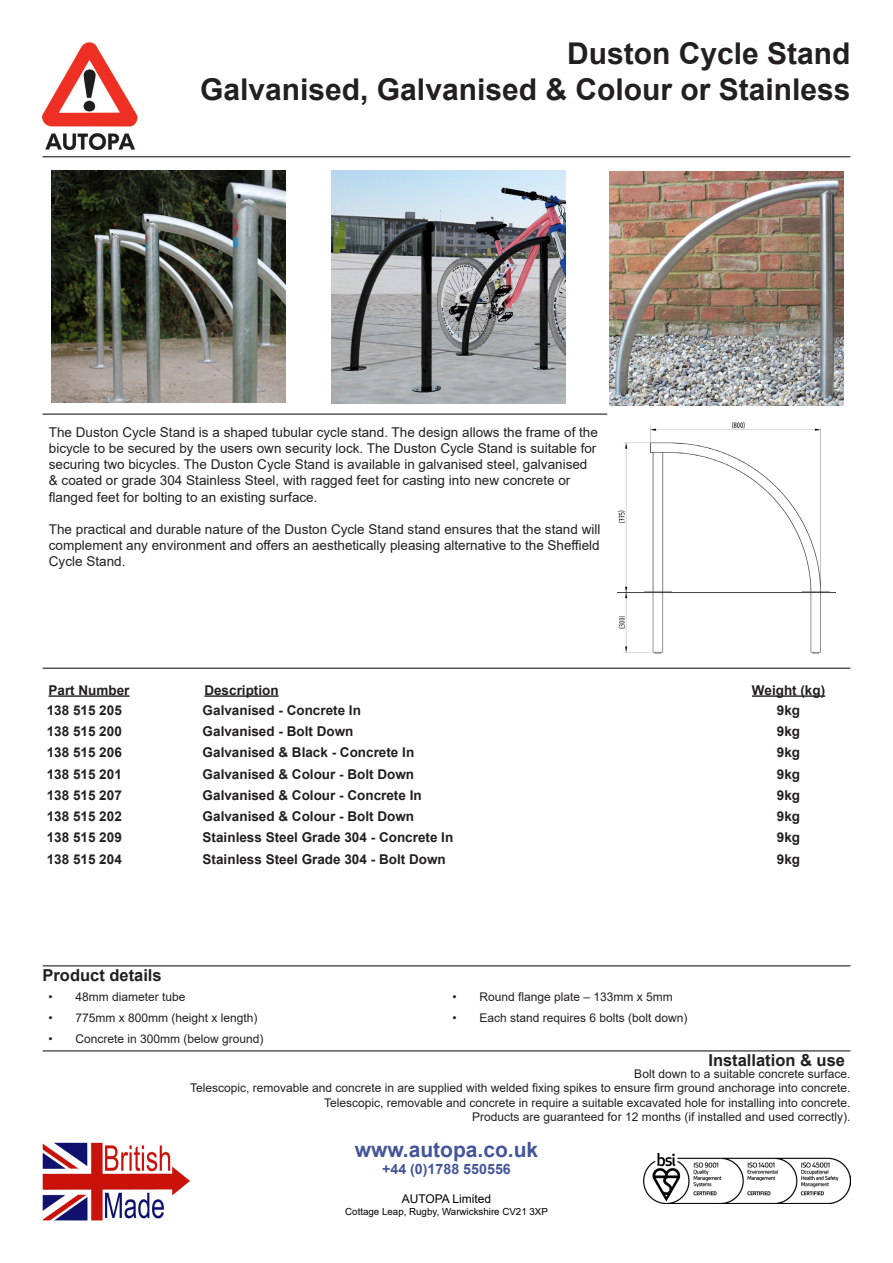
<style>
.page{position:relative;width:893px;height:1263px;background:#fff}
.page>*{position:absolute;margin:0;border:0;box-sizing:border-box;transform-origin:0 0}
.t1{font:700 30px "Arial";color:#231f20}
.t2{font:700 21px "Arial";color:#44559a}
.t3{font:700 16.5px "Arial";color:#231f20}
.t4{font:700 14.25px "Arial";color:#44559a}
.t5{font:13.5px/16.2px "Arial";color:#231f20}
.t6{font:700 13.5px "Arial";color:#231f20}
.t7{font:12px "Arial";color:#231f20}
.t8{font:12px "Arial";color:#000}
.t9{font:9.75px "Arial";color:#000}
</style>
<div class="page">
<img style="left:644px;top:1154px;width:206px;height:49px">
<img style="left:43px;top:1143px;width:147px;height:77px">
<img style="left:42px;top:43px;width:95px;height:107px">
<hr style="left:43px;top:156px;width:807px;height:1px;background:#231f20">
<hr style="left:43px;top:414px;width:564px;height:1px;background:#231f20">
<img style="left:52px;top:170px;width:234px;height:233px">
<img style="left:332px;top:170px;width:234px;height:234px">
<hr style="left:49px;top:695px;width:81px;height:2px;background:#231f20">
<hr style="left:204px;top:695px;width:75px;height:2px;background:#231f20">
<hr style="left:752px;top:695px;width:73px;height:2px;background:#231f20">
<img style="left:610px;top:171px;width:233px;height:234px">
<img style="left:617px;top:422px;width:219px;height:232px">
<hr style="left:43px;top:668px;width:807px;height:1px;background:#231f20">
<hr style="left:43px;top:965px;width:807px;height:1px;background:#231f20">
<hr style="left:43px;top:1050px;width:807px;height:1px;background:#231f20">
<p class="t1" style="left:567px;top:33px;width:285px">Duston Cycle Stand</p>
<p class="t1" style="left:200px;top:69px;width:652px">Galvanised, Galvanised &amp; Colour or Stainless</p>
<p class="t5" style="left:49px;top:424px;width:551px">The Duston Cycle Stand is a shaped tubular cycle stand. The design allows the frame of the bicycle to be secured by the users own security lock. The Duston Cycle Stand is suitable for securing two bicycles. The Duston Cycle Stand is available in galvanised steel, galvanised &amp; coated or grade 304 Stainless Steel, with ragged feet for casting into new concrete or flanged feet for bolting to an existing surface.</p>
<p class="t5" style="left:49px;top:521px;width:553px;text-align:justify">The practical and durable nature of the Duston Cycle Stand stand ensures that the stand will complement any environment and offers an aesthetically pleasing alternative to the Sheffield Cycle Stand.</p>
<p class="t6" style="left:49px;top:680px;width:83px">Part Number</p>
<p class="t6" style="left:204px;top:680px;width:76px">Description</p>
<p class="t6" style="left:752px;top:680px;width:75px">Weight (kg)</p>
<p class="t6" style="left:47px;top:700px;width:77px">138 515 205</p>
<p class="t6" style="left:203px;top:700px;width:160px">Galvanised - Concrete In</p>
<p class="t6" style="left:777px;top:700px;width:25px">9kg</p>
<p class="t6" style="left:47px;top:722px;width:77px">138 515 200</p>
<p class="t6" style="left:203px;top:722px;width:152px">Galvanised - Bolt Down</p>
<p class="t6" style="left:777px;top:722px;width:25px">9kg</p>
<p class="t6" style="left:47px;top:743px;width:77px">138 515 206</p>
<p class="t6" style="left:203px;top:743px;width:213px">Galvanised &amp; Black - Concrete In</p>
<p class="t6" style="left:777px;top:743px;width:25px">9kg</p>
<p class="t6" style="left:47px;top:764px;width:77px">138 515 201</p>
<p class="t6" style="left:203px;top:764px;width:213px">Galvanised &amp; Colour - Bolt Down</p>
<p class="t6" style="left:777px;top:764px;width:25px">9kg</p>
<p class="t6" style="left:47px;top:785px;width:77px">138 515 207</p>
<p class="t6" style="left:203px;top:785px;width:221px">Galvanised &amp; Colour - Concrete In</p>
<p class="t6" style="left:777px;top:785px;width:25px">9kg</p>
<p class="t6" style="left:47px;top:807px;width:77px">138 515 202</p>
<p class="t6" style="left:203px;top:807px;width:213px">Galvanised &amp; Colour - Bolt Down</p>
<p class="t6" style="left:777px;top:807px;width:25px">9kg</p>
<p class="t6" style="left:47px;top:828px;width:77px">138 515 209</p>
<p class="t6" style="left:203px;top:828px;width:252px">Stainless Steel Grade 304 - Concrete In</p>
<p class="t6" style="left:777px;top:828px;width:25px">9kg</p>
<p class="t6" style="left:47px;top:849px;width:77px">138 515 204</p>
<p class="t6" style="left:203px;top:849px;width:245px">Stainless Steel Grade 304 - Bolt Down</p>
<p class="t6" style="left:777px;top:849px;width:25px">9kg</p>
<p class="t3" style="left:43px;top:963px;width:121px">Product details</p>
<p class="t7" style="left:49px;top:989px;width:139px">• 48mm diameter tube</p>
<p class="t7" style="left:452px;top:989px;width:222px">• Round flange plate – 133mm x 5mm</p>
<p class="t7" style="left:49px;top:1009px;width:211px">• 775mm x 800mm (height x length)</p>
<p class="t7" style="left:452px;top:1009px;width:237px">• Each stand requires 6 bolts (bolt down)</p>
<p class="t7" style="left:49px;top:1030px;width:217px">• Concrete in 300mm (below ground)</p>
<p class="t3" style="left:708px;top:1048px;width:138px">Installation &amp; use</p>
<p class="t7" style="left:634px;top:1065px;width:218px">Bolt down to a suitable concrete surface.</p>
<p class="t7" style="left:190px;top:1080px;width:662px">Telescopic, removable and concrete in are supplied with welded fixing spikes to ensure firm ground anchorage into concrete.</p>
<p class="t7" style="left:324px;top:1094px;width:528px">Telescopic, removable and concrete in require a suitable excavated hole for installing into concrete.</p>
<p class="t7" style="left:472px;top:1108px;width:380px">Products are guaranteed for 12 months (if installed and used correctly).</p>
<p class="t2" style="left:355px;top:1135px;width:185px">www.autopa.co.uk</p>
<p class="t4" style="left:382px;top:1159px;width:130px">+44 (0)1788 550556</p>
<p class="t8" style="left:402px;top:1190px;width:91px">AUTOPA Limited</p>
<p class="t9" style="left:345px;top:1204px;width:204px">Cottage Leap, Rugby, Warwickshire CV21 3XP</p>
</div>
